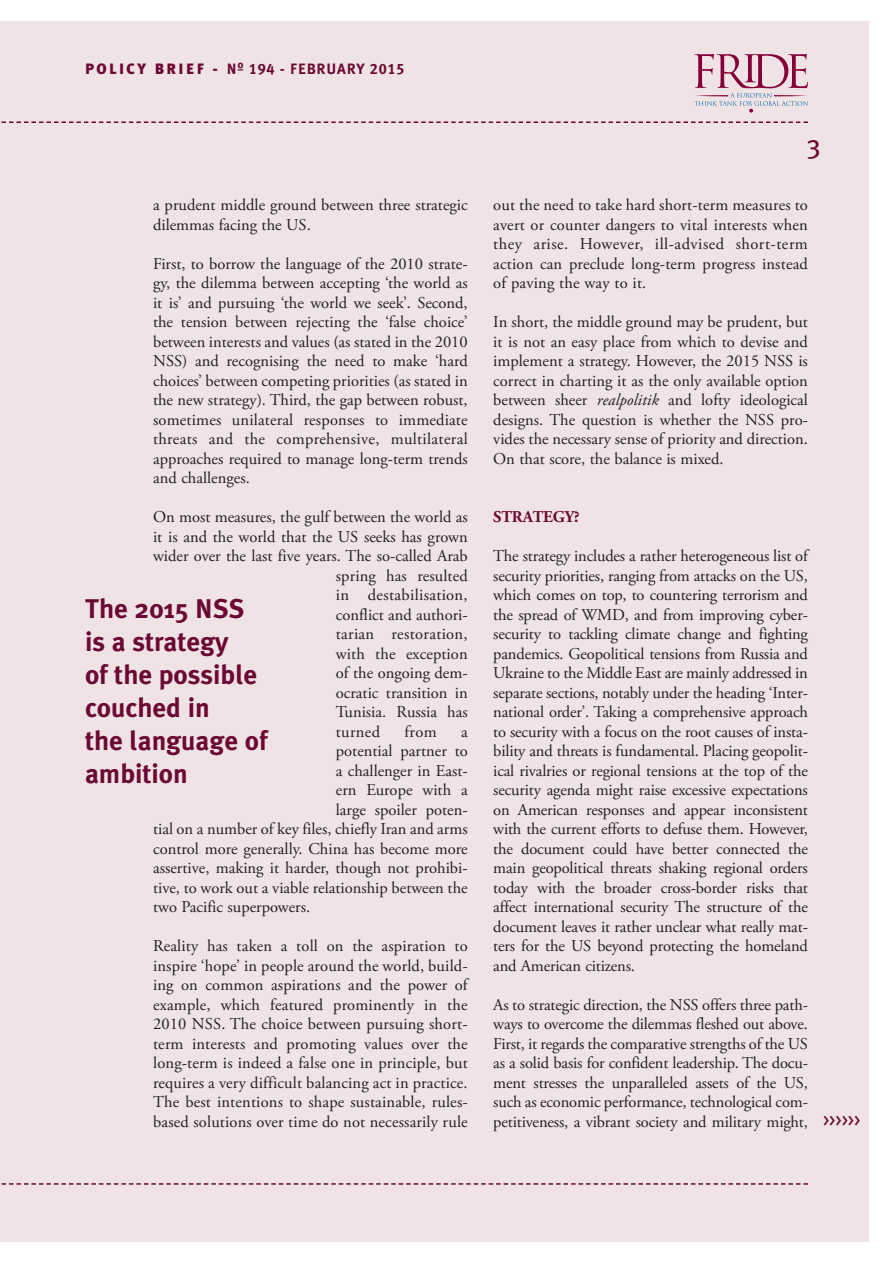
<style>
.page{position:relative;width:893px;height:1263px;background:#fff}
.page>*{position:absolute;margin:0;border:0;box-sizing:border-box;transform-origin:0 0}
.t1{font:700 27px/33px "Meta Plus";color:#6c0932}
.t2{font:27px "Meta Plus Book Caps";color:#6c0932}
.t3{font:16.5px/19.5px "Adobe Garamond Pro";color:#231f20;text-align:justify}
.t4{font:16.5px "Adobe Garamond Pro";letter-spacing:.02em;color:#231f20}
.t5{font:700 16.5px "Adobe Garamond Pro";letter-spacing:-.01em;color:#6c0932}
.t6{font:15px "Meta Plus Bold Caps";letter-spacing:.055em;color:#6c0932}
.s1{font-family:"Meta Plus";font-weight:900}
.s2{font-style:italic}
.s3{font-family:"Meta Plus Book Caps";font-size:18px;color:#6c0932}
</style>
<div class="page">
<div style="left:0;top:22px;width:869px;height:1220px;background:#efe3e5"></div>
<svg style="left:1px;top:121px;width:807px;height:2px"></svg>
<svg style="left:1px;top:1183px;width:807px;height:2px"></svg>
<svg style="left:694px;top:54px;width:114px;height:58px"></svg>
<p class="t6" style="left:85px;top:60px;width:321px"><span class="s1">POLICY BRIEF -</span> Nº 194 - FEBRUARY 2015</p>
<p class="t3" style="left:153px;top:196px;width:316px">a prudent middle ground between three strategic dilemmas facing the US.</p>
<p class="t3" style="left:153px;top:255px;width:316px">First, to borrow the language of the 2010 strate&shy;gy, the dilemma between accepting ‘the world as it is’ and pursuing ‘the world we seek’. Second, the tension between rejecting the ‘false choice’ between interests and values (as stated in the 2010<br>NSS) and recognising the need to make ‘hard choices’ between competing priorities (as stated in the new strategy). Third, the gap between robust, sometimes unilateral responses to immediate threats and the comprehensive, multilateral approaches required to manage long-term trends and challenges.</p>
<p class="t3" style="left:153px;top:508px;width:316px">On most measures, the gulf between the world as</p>
<p class="t3" style="left:153px;top:528px;width:316px">it is and the world that the US seeks has grown</p>
<p class="t3" style="left:153px;top:547px;width:316px">wider over the last five years. The so-called Arab</p>
<p class="t3" style="left:336px;top:567px;width:133px">spring has resulted</p>
<p class="t4" style="left:336px;top:588px;width:133px">in destabilisation,</p>
<p class="t3" style="left:336px;top:606px;width:133px">conflict and authori-</p>
<p class="t4" style="left:336px;top:627px;width:133px">tarian restoration,</p>
<p class="t3" style="left:336px;top:645px;width:133px">with the exception</p>
<p class="t3" style="left:336px;top:664px;width:133px">of the ongoing dem-</p>
<p class="t3" style="left:336px;top:684px;width:133px">ocratic transition in</p>
<p class="t3" style="left:336px;top:703px;width:133px">Tunisia. Russia has</p>
<p class="t3" style="left:336px;top:723px;width:46px">turned</p>
<p class="t3" style="left:404px;top:723px;width:34px">from</p>
<p class="t3" style="left:461px;top:723px;width:8px">a</p>
<p class="t3" style="left:336px;top:742px;width:133px">potential partner to</p>
<p class="t3" style="left:336px;top:762px;width:133px">a challenger in East-</p>
<p class="t3" style="left:336px;top:781px;width:133px">ern Europe with a</p>
<p class="t3" style="left:336px;top:801px;width:133px">large spoiler poten-</p>
<p class="t3" style="left:153px;top:820px;width:316px">tial on a number of key files, chiefly Iran and arms</p>
<p class="t3" style="left:153px;top:840px;width:316px">control more generally. China has become more</p>
<p class="t3" style="left:153px;top:859px;width:316px">assertive, making it harder, though not prohibi-</p>
<p class="t3" style="left:153px;top:879px;width:316px">tive, to work out a viable relationship between the</p>
<p class="t3" style="left:153px;top:898px;width:159px">two Pacific superpowers.</p>
<p class="t3" style="left:153px;top:937px;width:316px">Reality has taken a toll on the aspiration to inspire ‘hope’ in people around the world, build&shy;ing on common aspirations and the power of example, which featured prominently in the 2010 NSS. The choice between pursuing short&shy;term interests and promoting values over the long-term is indeed a false one in principle, but requires a very difficult balancing act in practice.<br>The best intentions to shape sustainable, rules&shy;based solutions over time do not necessarily rule</p>
<h1 class="t1" style="left:85px;top:592px;width:184px">The 2015 NSS is a strategy<br>of the possible couched in<br>the language of ambition</h1>
<h1 class="t2" style="left:806px;top:133px;width:16px">3</h1>
<p class="t3" style="left:493px;top:196px;width:316px">out the need to take hard short-term measures to avert or counter dangers to vital interests when they arise. However, ill-advised short-term action can preclude long-term progress instead of paving the way to it.</p>
<p class="t3" style="left:493px;top:313px;width:316px">In short, the middle ground may be prudent, but it is not an easy place from which to devise and implement a strategy. However, the 2015 NSS is correct in charting it as the only available option between sheer <span class="s2">realpolitik</span> and lofty ideological designs. The question is whether the NSS pro&shy;vides the necessary sense of priority and direction.<br>On that score, the balance is mixed.</p>
<p class="t5" style="left:493px;top:510px;width:88px">STRATEGY?</p>
<p class="t3" style="left:493px;top:547px;width:316px">The strategy includes a rather heterogeneous list of security priorities, ranging from attacks on the US, which comes on top, to countering terrorism and the spread of WMD, and from improving cyber&shy;security to tackling climate change and fighting pandemics. Geopolitical tensions from Russia and Ukraine to the Middle East are mainly addressed in separate sections, notably under the heading ‘Inter&shy;national order’. Taking a comprehensive approach to security with a focus on the root causes of insta&shy;bility and threats is fundamental. Placing geopolit&shy;ical rivalries or regional tensions at the top of the security agenda might raise excessive expectations on American responses and appear inconsistent with the current efforts to defuse them. However, the document could have better connected the main geopolitical threats shaking regional orders today with the broader cross-border risks that affect international security The structure of the document leaves it rather unclear what really mat&shy;ters for the US beyond protecting the homeland and American citizens.</p>
<p class="t3" style="left:493px;top:996px;width:368px;text-align:left">As to strategic direction, the NSS offers three path-<br>ways to overcome the dilemmas fleshed out above.<br>First, it regards the comparative strengths of the US<br>as a solid basis for confident leadership. The docu-<br>ment stresses the unparalleled assets of the US,<br>such as economic performance, technological com&shy;petitiveness, a vibrant society and military might, <span class="s3">&gt;&gt;&gt;&gt;&gt;&gt;</span></p>
</div>
